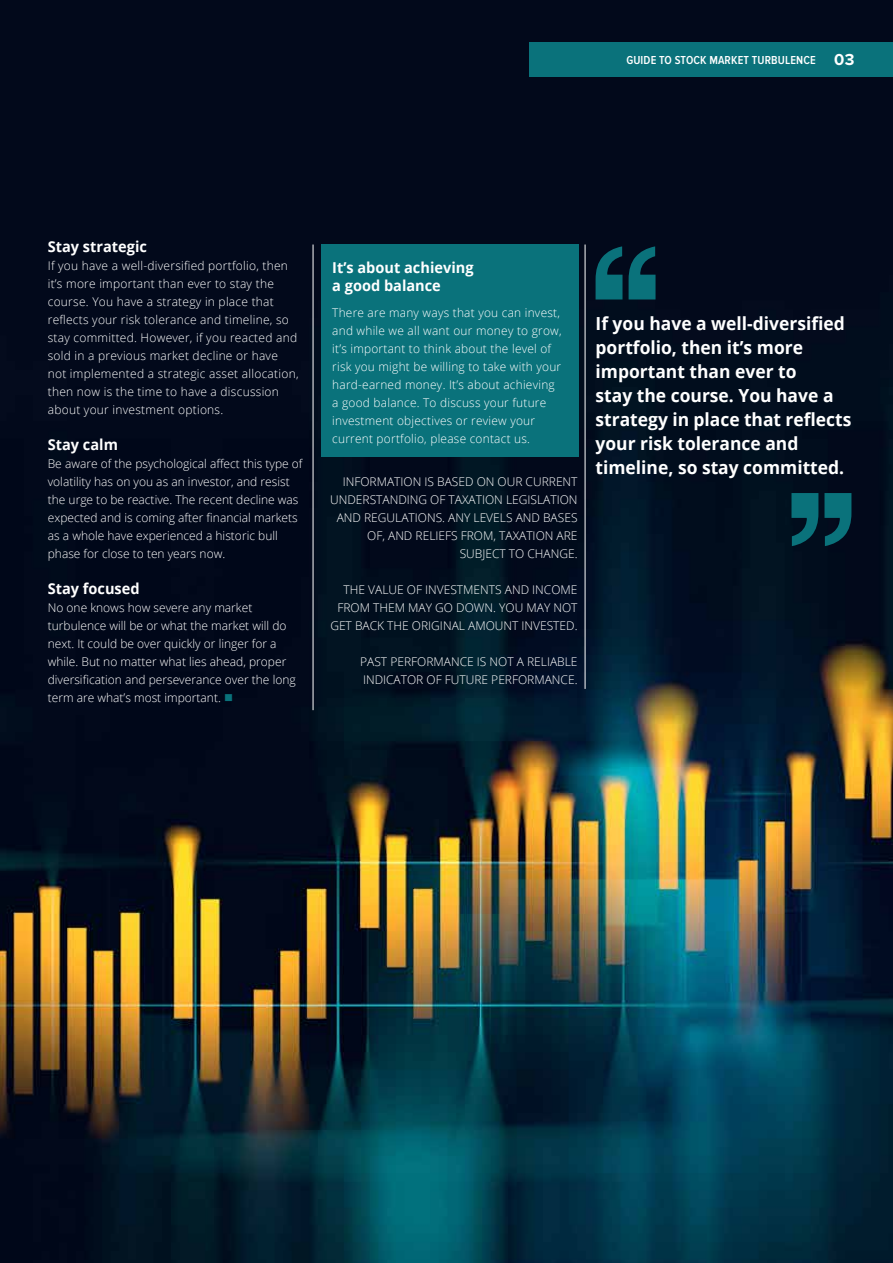
<style>
.page{position:relative;width:893px;height:1263px;background:#fff}
.page>*{position:absolute;margin:0;border:0;box-sizing:border-box;transform-origin:0 0}
.t1{font:700 18px/24px "Open Sans";color:#fff}
.t2{font:700 15px/18px "Open Sans";color:#fff}
.t3{font:300 12px/18px "Open Sans";color:#fff}
.t4{font:300 12px/18px "Open Sans";letter-spacing:.02em;color:#fff}
.t5{font:600 12px "Proxima Nova Cond";letter-spacing:.01em;color:#fff}
.s1{font-family:"Proxima Nova";font-weight:700;font-size:16.5px}
.s2{color:#0a727b}
</style>
<div class="page">
<img style="left:0;top:0;width:893px;height:1263px">
<div style="left:530px;top:43px;width:363px;height:34px;background:#0a727b"></div>
<hr style="left:313px;top:244px;width:1px;height:466px;background:#fff">
<hr style="left:585px;top:244px;width:1px;height:445px;background:#fff">
<div style="left:322px;top:244px;width:257px;height:213px;background:#0a727b"></div>
<svg style="left:596px;top:246px;width:26px;height:53px"></svg>
<svg style="left:629px;top:246px;width:26px;height:53px"></svg>
<svg style="left:824px;top:493px;width:27px;height:53px"></svg>
<svg style="left:791px;top:493px;width:27px;height:53px"></svg>
<p class="t5" style="left:626px;top:54px;width:230px">GUIDE TO STOCK MARKET TURBULENCE <span class="s1">03</span></p>
<p class="t2" style="left:48px;top:237px;width:101px">Stay strategic</p>
<p class="t4" style="left:48px;top:256px;width:252px">If you have a well-diversified portfolio, then it’s more important than ever to stay the course. You have a strategy in place that reflects your risk tolerance and timeline, so stay committed. However, if you reacted and sold in a previous market decline or have not implemented a strategic asset allocation, then now is the time to have a discussion about your investment options.</p>
<p class="t2" style="left:48px;top:435px;width:72px">Stay calm</p>
<p class="t3" style="left:48px;top:454px;width:256px">Be aware of the psychological affect this type of volatility has on you as an investor, and resist the urge to be reactive. The recent decline was expected and is coming after financial markets as a whole have experienced a historic bull phase for close to ten years now.</p>
<p class="t2" style="left:48px;top:579px;width:93px">Stay focused</p>
<p class="t3" style="left:48px;top:598px;width:249px">No one knows how severe any market turbulence will be or what the market will do next. It could be over quickly or linger for a while. But no matter what lies ahead, proper diversification and perseverance over the long term are what’s most important. <span class="s2">■</span></p>
<p class="t2" style="left:332px;top:258px;width:143px">It’s about achieving a good balance</p>
<p class="t4" style="left:332px;top:303px;width:231px">There are many ways that you can invest, and while we all want our money to grow, it’s important to think about the level of risk you might be willing to take with your hard-earned money. It’s about achieving a good balance. To discuss your future investment objectives or review your current portfolio, please contact us.</p>
<h1 class="t1" style="left:596px;top:311px;width:257px">If you have a well-diversified portfolio, then it’s more important than ever to<br>stay the course. You have a strategy in place that reflects your risk tolerance and timeline, so stay committed.</h1>
<p class="t3" style="left:330px;top:472px;width:249px;text-align:right">INFORMATION IS BASED ON OUR CURRENT UNDERSTANDING OF TAXATION LEGISLATION AND REGULATIONS. ANY LEVELS AND BASES OF, AND RELIEFS FROM, TAXATION ARE SUBJECT TO CHANGE.</p>
<p class="t3" style="left:330px;top:580px;width:249px;text-align:right">THE VALUE OF INVESTMENTS AND INCOME<br>FROM THEM MAY GO DOWN. YOU MAY NOT<br>GET BACK THE ORIGINAL AMOUNT INVESTED.</p>
<p class="t3" style="left:360px;top:652px;width:219px">PAST PERFORMANCE IS NOT A RELIABLE<br>INDICATOR OF FUTURE PERFORMANCE.</p>
</div>
